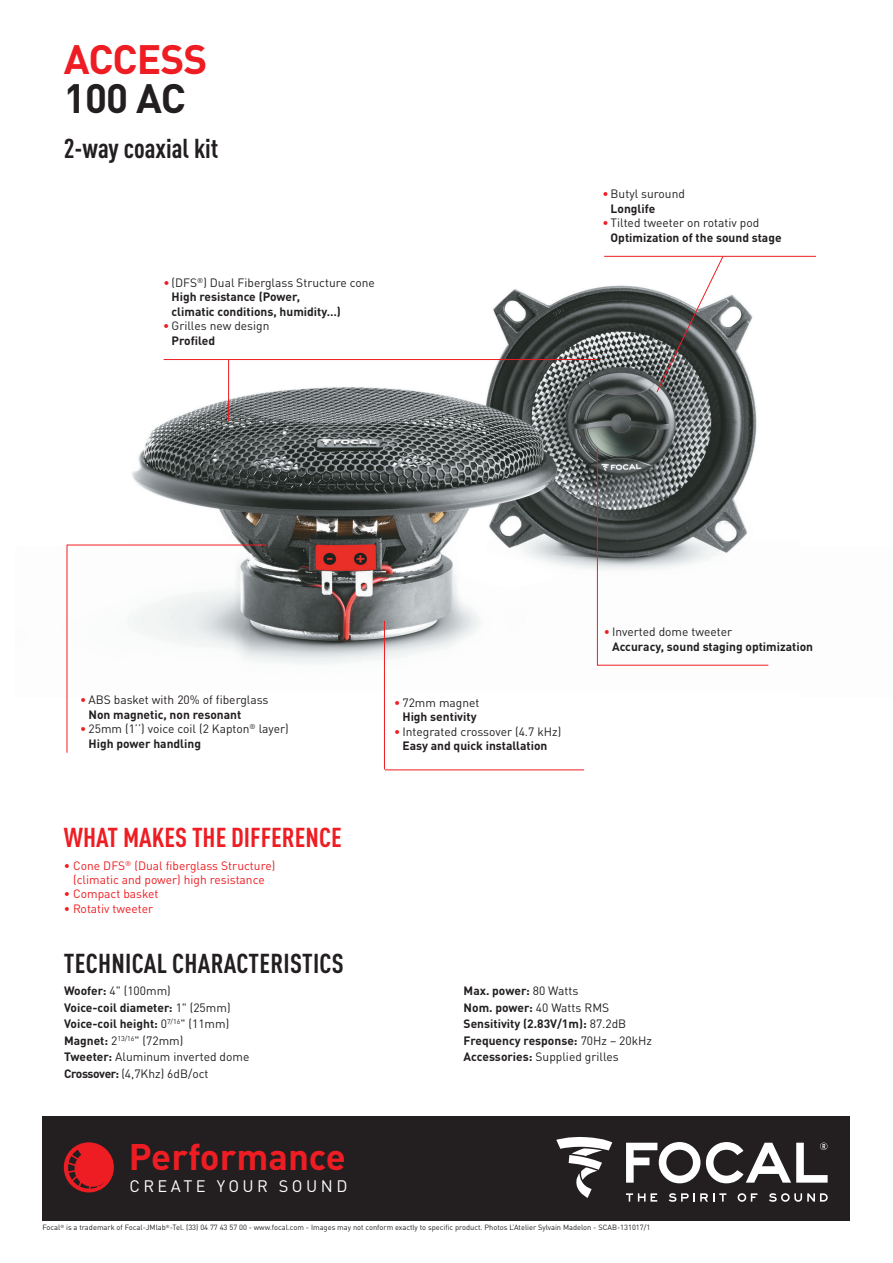
<style>
.page{position:relative;width:893px;height:1263px;background:#fff}
.page>*{position:absolute;margin:0;border:0;box-sizing:border-box;transform-origin:0 0}
.t1{font:700 40.5px "DINOT";letter-spacing:-.025em;color:#ee1d23}
.t2{font:700 40.5px "DINOT";color:#231f20}
.t3{font:700 36.6px "DINOT";color:#ee1d23}
.t4{font:700 condensed 27px "DINOT";letter-spacing:.005em;color:#231f20}
.t5{font:700 condensed 27px "DINOT";color:#ee1d23}
.t6{font:16.5px "DINOT";letter-spacing:.21em;color:#fff}
.t7{font:700 12px/16.5px "DINOT";color:#231f20}
.t8{font:12px/14.4px "DINOT";color:#231f20}
.t9{font:12px/14.4px "DINOT";color:#ee1d23;text-align:center}
.t10{font:7.5px "DINOT";color:#231f20}
.s1{font-weight:400;font-stretch:condensed;color:#ee1d23}
.s2{font-weight:400}
.s3{font-stretch:condensed;color:#ee1d23}
.s4{font-weight:700}
</style>
<div class="page">
<div style="left:43px;top:1116px;width:807px;height:104px;background:#231f20"></div>
<svg style="left:626px;top:1142px;width:74px;height:41px"></svg>
<svg style="left:706px;top:1142px;width:122px;height:41px"></svg>
<svg style="left:626px;top:1193px;width:31px;height:8px"></svg>
<svg style="left:669px;top:1193px;width:57px;height:9px"></svg>
<svg style="left:738px;top:1193px;width:19px;height:9px"></svg>
<svg style="left:769px;top:1193px;width:59px;height:9px"></svg>
<svg style="left:556px;top:1136px;width:56px;height:62px"></svg>
<svg style="left:64px;top:1142px;width:50px;height:50px"></svg>
<img style="left:128px;top:255px;width:671px;height:411px">
<hr style="left:164px;top:359px;width:433px;height:1px;background:#ee1d23">
<hr style="left:604px;top:256px;width:212px;height:1px;background:#ee1d23">
<svg style="left:656px;top:255px;width:68px;height:138px"></svg>
<svg style="left:597px;top:448px;width:172px;height:218px"></svg>
<hr style="left:228px;top:360px;width:1px;height:61px;background:#ee1d23">
<hr style="left:385px;top:769px;width:199px;height:1px;background:#ee1d23">
<hr style="left:384px;top:621px;width:1px;height:148px;background:#ee1d23">
<hr style="left:67px;top:545px;width:1px;height:208px;background:#ee1d23">
<hr style="left:67px;top:545px;width:199px;height:1px;background:#ee1d23">
<h1 class="t1" style="left:64px;top:32px;width:145px">ACCESS</h1>
<h1 class="t2" style="left:64px;top:72px;width:124px">100 AC</h1>
<h3 class="t4" style="left:64px;top:132px;width:156px">2-way coaxial kit</h3>
<p class="t7" style="left:172px;top:275px;width:205px;line-height:14.4px;text-indent:-8px"><span class="s1">•</span> <span class="s2">(DFS</span><sup>®</sup><span class="s2">) Dual Fiberglass Structure cone<br></span>High resistance (Power,<br>climatic conditions, humidity…)</p>
<p class="t8" style="left:172px;top:318px;width:99px;text-indent:-8px"><span class="s3">•</span> Grilles new design<br><span class="s4">Profiled</span></p>
<p class="t8" style="left:611px;top:187px;width:76px;text-indent:-8px"><span class="s3">•</span> Butyl suround<br><span class="s4">Longlife</span></p>
<p class="t7" style="left:611px;top:215px;width:172px;line-height:14.4px;text-indent:-8px"><span class="s1">•</span> <span class="s2">Tilted tweeter on rotativ pod<br></span>Optimization of the sound stage</p>
<p class="t8" style="left:88px;top:692px;width:182px;text-indent:-8px"><span class="s3">•</span> ABS basket with 20% of fiberglass<br><span class="s4">Non magnetic, non resonant</span></p>
<p class="t8" style="left:88px;top:721px;width:202px;text-indent:-8px"><span class="s3">•</span> 25mm (1’’) voice coil (2 Kapton<sup>®</sup> layer)<br><span class="s4">High power handling</span></p>
<h3 class="t5" style="left:64px;top:821px;width:279px">WHAT MAKES THE DIFFERENCE</h3>
<p class="t9" style="left:64px;top:858px;width:213px">• Cone DFS<sup>®</sup> (Dual fiberglass Structure) (climatic and power) high resistance</p>
<p class="t9" style="left:64px;top:887px;width:96px">• Compact basket</p>
<p class="t9" style="left:64px;top:901px;width:91px">• Rotativ tweeter</p>
<h3 class="t4" style="left:64px;top:947px;width:147px">TECHNICAL CHaract</h3>
<h3 class="t4" style="left:259px;top:947px;width:22px">Eristi</h3>
<h3 class="t4" style="left:320px;top:947px;width:26px">CS</h3>
<p class="t7" style="left:395px;top:695px;width:86px;line-height:14.4px;text-align:center"><span class="s1">•</span> <span class="s2">72mm magnet<br></span>High sentivity</p>
<p class="t8" style="left:395px;top:724px;width:168px;text-align:center"><span class="s3">•</span> Integrated crossover (4.7 kHz)<br><span class="s4">Easy and quick installation</span></p>
<p class="t7" style="left:612px;top:624px;width:203px;line-height:14.4px;text-indent:-8px"><span class="s1">•</span> <span class="s2">Inverted dome tweeter<br></span>Accuracy, sound staging optimization</p>
<p class="t7" style="left:64px;top:982px;width:187px">Woofer: <span class="s2">4" (100mm)<br></span>Voice-coil diameter: <span class="s2">1" (25mm)<br></span>Voice-coil height: <span class="s2">0</span><sup>7/16</sup><span class="s2">" (11mm)<br></span>Magnet: <span class="s2">2</span><sup>13/16</sup><span class="s2">" (72mm)<br></span>Tweeter: <span class="s2">Aluminum inverted dome<br></span>Crossover: <span class="s2">(4,7Khz) 6dB/oct</span></p>
<p class="t7" style="left:464px;top:982px;width:190px">Max. power: <span class="s2">80 Watts<br></span>Nom. power: <span class="s2">40 Watts RMS<br></span>Sensitivity (2.83V/1m): <span class="s2">87.2dB<br></span>Frequency response: <span class="s2">70Hz – 20kHz<br></span>Accessories: <span class="s2">Supplied grilles</span></p>
<h2 class="t3" style="left:129px;top:1133px;width:219px">Performance</h2>
<h3 class="t6" style="left:129px;top:1176px;width:216px">cr eat e your sound</h3>
<p class="t10" style="left:43px;top:1223px;width:609px">Focal<sup>®</sup> is a trademark of Focal-JMlab<sup>®</sup>-Tel. (33) 04 77 43 57 00 - www.focal.com - Images may not conform exactly to specific product. Photos L’Atelier Sylvain Madelon - SCAB-131017/1</p>
</div>
